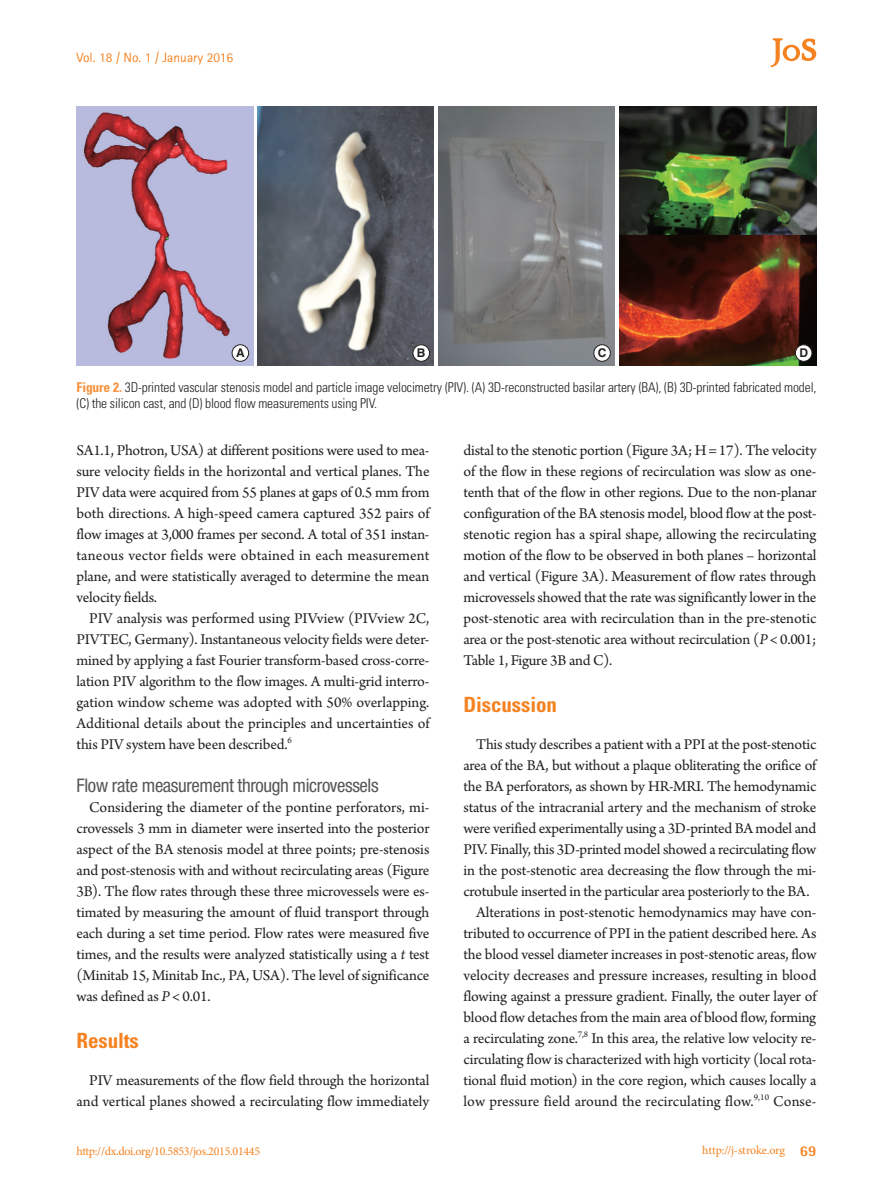
<style>
.page{position:relative;width:893px;height:1191px;background:#fff}
.page>*{position:absolute;margin:0;border:0;box-sizing:border-box;transform-origin:0 0}
.대제목{font:700 condensed 21px "Univers LT Std";letter-spacing:-.005em;color:#f58220}
.중제목{font:condensed 18.75px "Helvetica Neue LT Std";letter-spacing:-.02em;color:#57585a}
.본문{font:15.75px/21px "Arno Pro";letter-spacing:-.01em;color:#231f20;text-align:justify}
.표제목_그림설명{font:300 condensed 13.5px/16.2px "Univers LT Std";letter-spacing:-.01em;color:#231f20}
.t1{font:13.5px "Rotis Sans Serif Std";color:#f58220}
.t2{font:12px "Minion Pro";letter-spacing:-.025em;color:#f58220}
.t3{font:700 12px "Helvetica LT Std";color:#231f20}
.s1{font-weight:700;color:#f6923c}
.s2{font-style:italic}
.s3{font-family:"Rotis Semi Sans Std";font-weight:800;font-size:15px}
</style>
<div class="page">
<svg style="left:770px;top:38px;width:46px;height:29px"></svg>
<img style="left:77px;top:106px;width:176px;height:260px">
<div style="left:232px;top:345px;width:17px;height:16px;background:#fff;border-radius:50%"></div>
<div style="left:232px;top:344px;width:17px;height:17px;border:1px solid #231f20;border-radius:50%"></div>
<img style="left:257px;top:106px;width:177px;height:260px">
<div style="left:413px;top:345px;width:16px;height:16px;background:#fff;border-radius:50%"></div>
<div style="left:413px;top:344px;width:17px;height:17px;border:1px solid #231f20;border-radius:50%"></div>
<img style="left:438px;top:106px;width:177px;height:260px">
<div style="left:594px;top:345px;width:16px;height:16px;background:#fff;border-radius:50%"></div>
<div style="left:594px;top:344px;width:17px;height:17px;border:1px solid #231f20;border-radius:50%"></div>
<img style="left:619px;top:106px;width:197px;height:260px">
<div style="left:795px;top:345px;width:17px;height:16px;background:#fff;border-radius:50%"></div>
<div style="left:795px;top:344px;width:17px;height:17px;border:1px solid #231f20;border-radius:50%"></div>
<p class="t1" style="left:77px;top:50px;width:158px">Vol. 18 / No. 1 / January 2016</p>
<p class="t3" style="left:236px;top:345px;width:10px">A</p>
<p class="t3" style="left:417px;top:345px;width:10px">B</p>
<p class="t3" style="left:598px;top:345px;width:10px">C</p>
<p class="t3" style="left:799px;top:345px;width:10px">D</p>
<p class="표제목_그림설명" style="left:77px;top:379px;width:741px"><span class="s1">Figure 2.</span> 3D-printed vascular stenosis model and particle image velocimetry (PIV). (A) 3D-reconstructed basilar artery (BA), (B) 3D-printed fabricated model, (C) the silicon cast, and (D) blood flow measurements using PIV.</p>
<p class="본문" style="left:77px;top:441px;width:355px">SA1.1, Photron, USA) at different positions were used to mea&shy;sure velocity fields in the horizontal and vertical planes. The PIV data were acquired from 55 planes at gaps of 0.5 mm from both directions. A high-speed camera captured 352 pairs of flow images at 3,000 frames per second. A total of 351 instan&shy;taneous vector fields were obtained in each measurement plane, and were statistically averaged to determine the mean velocity fields.</p>
<p class="본문" style="left:77px;top:609px;width:355px;text-indent:13px">PIV analysis was performed using PIVview (PIVview 2C, PIVTEC, Germany). Instantaneous velocity fields were deter&shy;mined by applying a fast Fourier transform-based cross-corre&shy;lation PIV algorithm to the flow images. A multi-grid interro&shy;gation window scheme was adopted with 50% overlapping.<br>Additional details about the principles and uncertainties of this PIV system have been described.<sup>6</sup></p>
<p class="중제목" style="left:77px;top:774px;width:304px">Flow rate measurement through microvessels</p>
<p class="본문" style="left:77px;top:798px;width:355px;text-indent:13px">Considering the diameter of the pontine perforators, mi&shy;crovessels 3 mm in diameter were inserted into the posterior aspect of the BA stenosis model at three points; pre-stenosis and post-stenosis with and without recirculating areas (Figure 3B). The flow rates through these three microvessels were es&shy;timated by measuring the amount of fluid transport through each during a set time period. Flow rates were measured five times, and the results were analyzed statistically using a <span class="s2">t</span> test (Minitab 15, Minitab Inc., PA, USA). The level of significance was defined as <span class="s2">P</span>&lt; 0.01.</p>
<p class="대제목" style="left:77px;top:1027px;width:64px">Results</p>
<p class="본문" style="left:77px;top:1071px;width:354px;text-align:right">PIV measurements of the flow field through the horizontal and vertical planes showed a recirculating flow immediately</p>
<p class="t2" style="left:77px;top:1143px;width:185px">http://dx.doi.org/10.5853/jos.2015.01445</p>
<p class="본문" style="left:463px;top:441px;width:355px">distal to the stenotic portion (Figure 3A; H = 17). The velocity of the flow in these regions of recirculation was slow as one&shy;tenth that of the flow in other regions. Due to the non-planar configuration of the BA stenosis model, blood flow at the post&shy;stenotic region has a spiral shape, allowing the recirculating motion of the flow to be observed in both planes – horizontal and vertical (Figure 3A). Measurement of flow rates through microvessels showed that the rate was significantly lower in the post-stenotic area with recirculation than in the pre-stenotic area or the post-stenotic area without recirculation (<span class="s2">P</span>&lt; 0.001; Table 1, Figure 3B and C).</p>
<p class="대제목" style="left:463px;top:691px;width:95px">Discussion</p>
<p class="본문" style="left:463px;top:735px;width:354px;text-indent:13px">This study describes a patient with a PPI at the post-stenotic area of the BA, but without a plaque obliterating the orifice of the BA perforators, as shown by HR-MRI. The hemodynamic status of the intracranial artery and the mechanism of stroke were verified experimentally using a 3D-printed BA model and PIV. Finally, this 3D-printed model showed a recirculating flow in the post-stenotic area decreasing the flow through the mi&shy;crotubule inserted in the particular area posteriorly to the BA.</p>
<p class="본문" style="left:463px;top:903px;width:355px;text-indent:13px">Alterations in post-stenotic hemodynamics may have con&shy;tributed to occurrence of PPI in the patient described here. As the blood vessel diameter increases in post-stenotic areas, flow velocity decreases and pressure increases, resulting in blood flowing against a pressure gradient. Finally, the outer layer of blood flow detaches from the main area of blood flow, forming a recirculating zone.<sup>7,8</sup> In this area, the relative low velocity re&shy;circulating flow is characterized with high vorticity (local rota&shy;tional fluid motion) in the core region, which causes locally a low pressure field around the recirculating flow.<sup>9,10</sup> Conse-</p>
<p class="t2" style="left:702px;top:1142px;width:116px">http://j-stroke.org <span class="s3">69</span></p>
</div>
